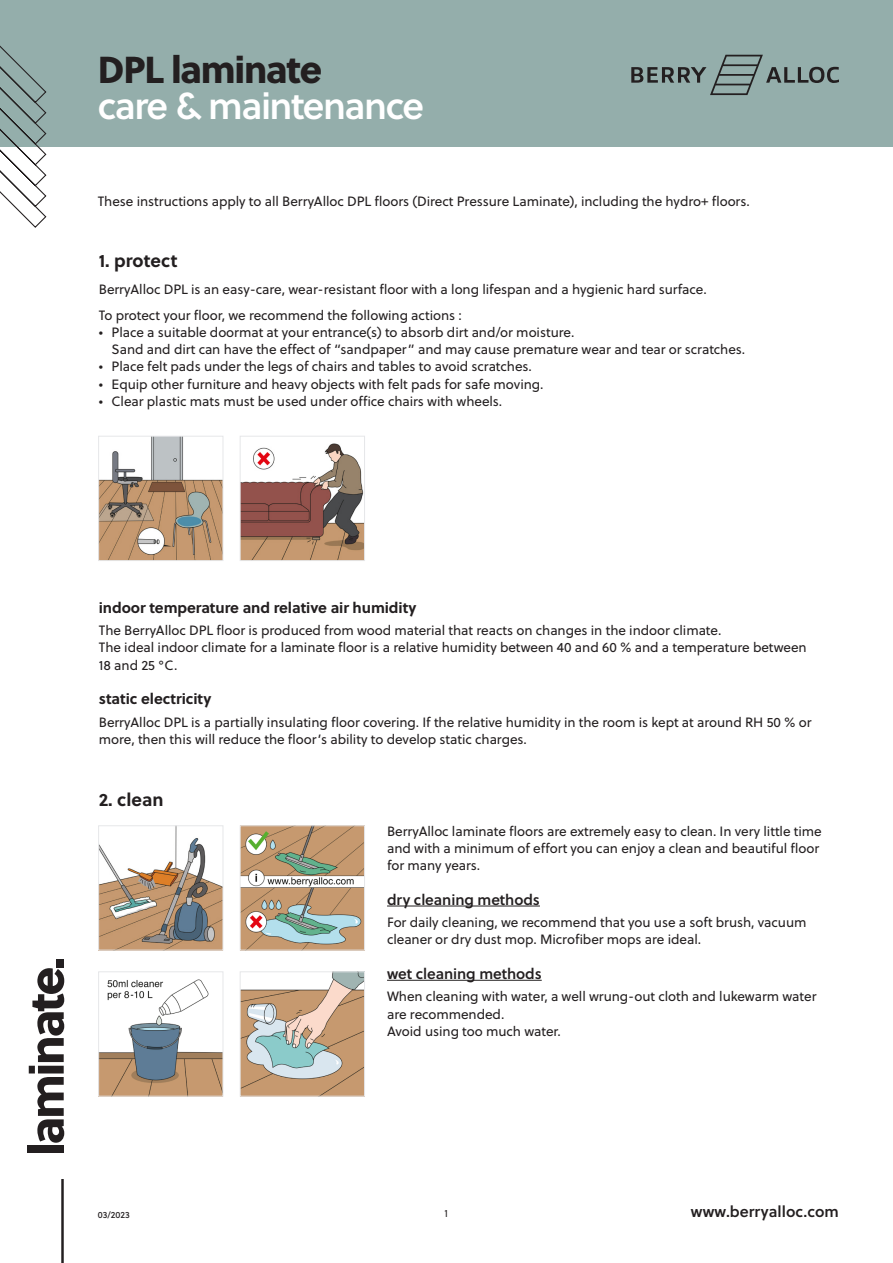
<style>
.page{position:relative;width:893px;height:1263px;background:#fff}
.page>*{position:absolute;margin:0;border:0;box-sizing:border-box;transform-origin:0 0}
.t1{font:37.5px "Soleil Sb";letter-spacing:-.04em;color:#fff}
.t2{font:37.5px "Soleil Xb";letter-spacing:-.035em;color:#231f20}
.t3{font:700 18px "Soleil";color:#231f20}
.t4{font:15.6px "Soleil Sb";color:#231f20}
.t5{font:700 15px "Soleil";letter-spacing:-.005em;color:#231f20}
.t6{font:15px "Soleil Sb";letter-spacing:-.005em;color:#231f20}
.t7{font:13.5px/17.2px "Soleil";letter-spacing:-.005em;color:#231f20}
.t8{font:10.5px "Soleil";color:#231f20;scale:.95 1}
.t9{font:9px "Soleil Bk";letter-spacing:.005em;color:#231f20}
</style>
<div class="page">
<div style="left:0;top:0;width:893px;height:147px;background:#94aeab"></div>
<svg style="left:631px;top:55px;width:208px;height:40px"></svg>
<svg style="left:0;top:45px;width:47px;height:183px"></svg>
<div style="left:28px;top:1145px;width:36px;height:8px;background:#231f20"></div>
<svg style="left:29px;top:968px;width:35px;height:175px"></svg>
<div style="left:56px;top:959px;width:8px;height:8px;background:#231f20"></div>
<hr style="left:61px;top:1179px;width:3px;height:84px;background:#231f20">
<hr style="left:387px;top:906px;width:153px;height:1px;background:#231f20">
<hr style="left:387px;top:980px;width:155px;height:1px;background:#231f20">
<img style="left:100px;top:827px;width:121px;height:121px">
<div style="left:98px;top:825px;width:125px;height:125px;border:1px solid #e6e7e9"></div>
<img style="left:100px;top:438px;width:121px;height:121px">
<div style="left:98px;top:436px;width:125px;height:125px;border:1px solid #e6e7e9"></div>
<img style="left:242px;top:827px;width:121px;height:121px">
<div style="left:240px;top:825px;width:125px;height:125px;border:1px solid #e6e7e9"></div>
<img style="left:242px;top:443px;width:121px;height:116px">
<div style="left:240px;top:436px;width:125px;height:125px;border:1px solid #e6e7e9"></div>
<img style="left:242px;top:973px;width:121px;height:121px">
<div style="left:240px;top:971px;width:125px;height:125px;border:1px solid #e6e7e9"></div>
<img style="left:100px;top:979px;width:121px;height:115px">
<div style="left:98px;top:971px;width:125px;height:125px;border:1px solid #e6e7e9"></div>
<p class="t2" style="left:98px;top:40px;width:226px">DPL laminate</p>
<p class="t1" style="left:98px;top:77px;width:328px">care &amp; maintenance</p>
<p class="t7" style="left:98px;top:192px;width:653px">These instructions apply to all BerryAlloc DPL floors (Direct Pressure Laminate), including the hydro+ floors.</p>
<p class="t3" style="left:99px;top:246px;width:80px">1. protect</p>
<p class="t7" style="left:99px;top:280px;width:609px">BerryAlloc DPL is an easy-care, wear-resistant floor with a long lifespan and a hygienic hard surface.</p>
<p class="t7" style="left:99px;top:306px;width:365px">To protect your floor, we recommend the following actions :</p>
<p class="t7" style="left:112px;top:323px;width:635px;text-indent:-13px">• Place a suitable doormat at your entrance(s) to absorb dirt and/or moisture.<br>Sand and dirt can have the effect of “sandpaper” and may cause premature wear and tear or scratches.</p>
<p class="t7" style="left:99px;top:358px;width:435px">• Place felt pads under the legs of chairs and tables to avoid scratches.</p>
<p class="t7" style="left:99px;top:375px;width:446px">• Equip other furniture and heavy objects with felt pads for safe moving.</p>
<p class="t7" style="left:99px;top:392px;width:405px">• Clear plastic mats must be used under office chairs with wheels.</p>
<p class="t5" style="left:99px;top:596px;width:319px">indoor temperature and relative air humidity</p>
<p class="t7" style="left:99px;top:621px;width:624px">The BerryAlloc DPL floor is produced from wood material that reacts on changes in the indoor climate.</p>
<p class="t7" style="left:99px;top:638px;width:709px">The ideal indoor climate for a laminate floor is a relative humidity between 40 and 60 % and a temperature between<br>18 and 25 °C.</p>
<p class="t5" style="left:99px;top:687px;width:114px">static electricity</p>
<p class="t7" style="left:99px;top:713px;width:714px">BerryAlloc DPL is a partially insulating floor covering. If the relative humidity in the room is kept at around RH 50 % or more, then this will reduce the floor’s ability to develop static charges.</p>
<p class="t3" style="left:99px;top:786px;width:66px">2. clean</p>
<p class="t9" style="left:98px;top:1208px;width:34px">03/2023</p>
<p class="t7" style="left:387px;top:822px;width:436px">BerryAlloc laminate floors are extremely easy to clean. In very little time and with a minimum of effort you can enjoy a clean and beautiful floor for many years.</p>
<p class="t6" style="left:387px;top:888px;width:154px">dry cleaning methods</p>
<p class="t7" style="left:387px;top:913px;width:421px">For daily cleaning, we recommend that you use a soft brush, vacuum cleaner or dry dust mop. Microfiber mops are ideal.</p>
<p class="t6" style="left:387px;top:962px;width:156px">wet cleaning methods</p>
<p class="t7" style="left:387px;top:987px;width:431px">When cleaning with water, a well wrung-out cloth and lukewarm water are recommended.</p>
<p class="t7" style="left:387px;top:1022px;width:175px">Avoid using too much water.</p>
<p class="t8" style="left:444px;top:1206px;width:5px">1</p>
<p class="t4" style="left:691px;top:1199px;width:150px">www.berryalloc.com</p>
</div>
